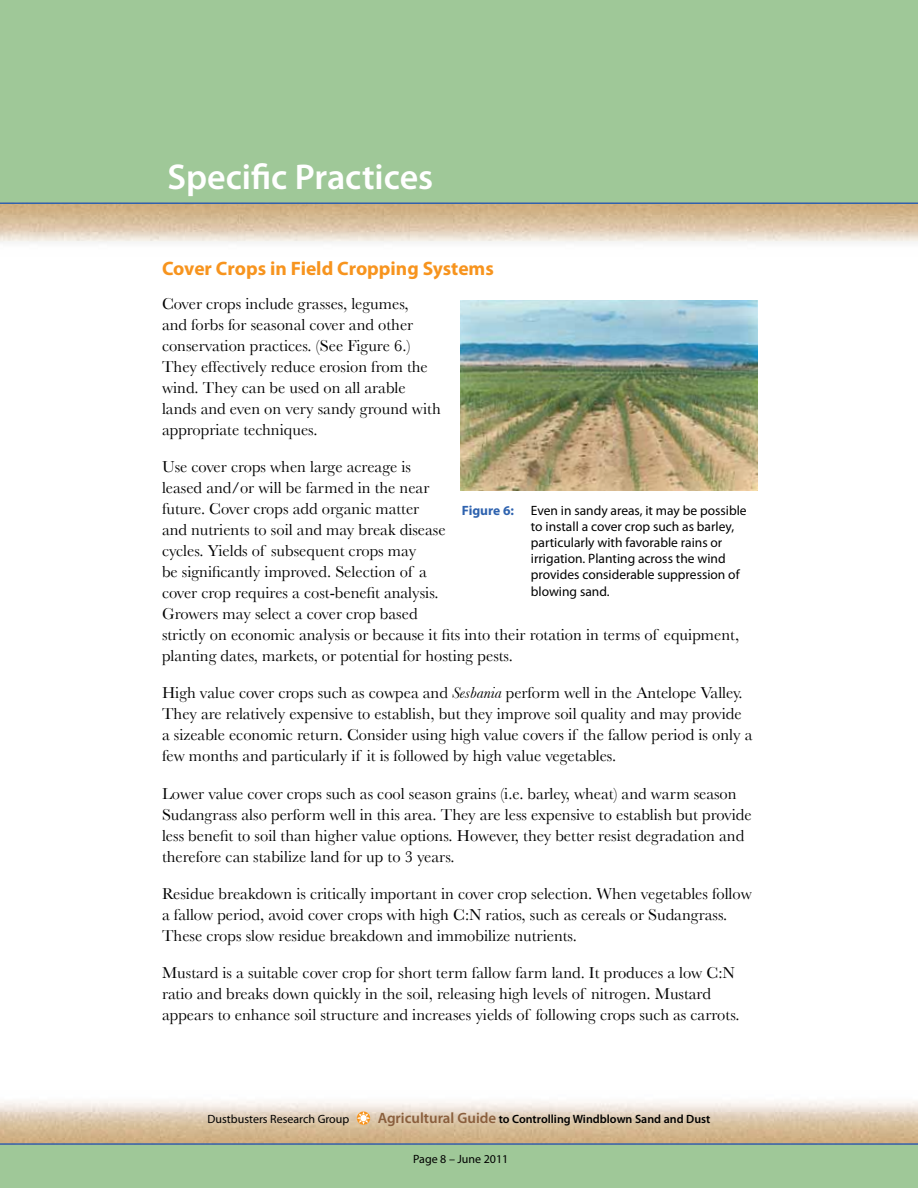
<style>
.page{position:relative;width:918px;height:1188px;background:#fff}
.page>*{position:absolute;margin:0;border:0;box-sizing:border-box;transform-origin:0 0}
.t1{font:600 36px "Myriad Pro";color:#fff}
.t2{font:700 19.5px "Myriad Pro";color:#f7941e}
.t3{font:16.5px/21px "Baskerville";color:#000}
.t4{font:13.5px/16.2px "Myriad Pro";color:#000}
.t5{font:600 12px "Myriad Pro";color:#000}
.t6{font:12px "Myriad Pro";color:#000}
.s1{font-style:italic}
.s2{font-weight:700;color:#2f63af}
.s3{font-size:15px;color:#8a5e3c}
</style>
<div class="page">
<div style="left:0;top:0;width:918px;height:202px;background:#9fc898"></div>
<hr style="left:0;top:202px;width:918px;height:2px;background:#2f63af">
<img style="left:460px;top:300px;width:298px;height:191px">
<svg style="left:357px;top:1111px;width:13px;height:14px"></svg>
<div style="left:0;top:1145px;width:918px;height:43px;background:#9fc898"></div>
<hr style="left:0;top:1143px;width:918px;height:2px;background:#2f63af">
<h1 class="t1" style="left:167px;top:154px;width:267px">Specific Practices</h1>
<p class="t2" style="left:162px;top:255px;width:333px">Cover Crops in Field Cropping Systems</p>
<p class="t3" style="left:162px;top:293px;width:280px">Cover crops include grasses, legumes,<br>and forbs for seasonal cover and other conservation practices. (See Figure 6.)<br>They effectively reduce erosion from the wind. They can be used on all arable lands and even on very sandy ground with appropriate techniques.</p>
<p class="t3" style="left:162px;top:456px;width:579px">Use cover crops when large acreage is<br>leased and/or will be farmed in the near<br>future. Cover crops add organic matter<br>and nutrients to soil and may break disease<br>cycles. Yields of subsequent crops may<br>be significantly improved. Selection of a<br>cover crop requires a cost-benefit analysis.<br>Growers may select a cover crop based<br>strictly on economic analysis or because it fits into their rotation in terms of equipment, planting dates, markets, or potential for hosting pests.</p>
<p class="t3" style="left:162px;top:682px;width:592px">High value cover crops such as cowpea and <span class="s1">Sesbania</span> perform well in the Antelope Valley.<br>They are relatively expensive to establish, but they improve soil quality and may provide a sizeable economic return. Consider using high value covers if the fallow period is only a few months and particularly if it is followed by high value vegetables.</p>
<p class="t3" style="left:162px;top:783px;width:591px">Lower value cover crops such as cool season grains (i.e. barley, wheat) and warm season Sudangrass also perform well in this area. They are less expensive to establish but provide less benefit to soil than higher value options. However, they better resist degradation and therefore can stabilize land for up to 3 years.</p>
<p class="t3" style="left:162px;top:883px;width:591px">Residue breakdown is critically important in cover crop selection. When vegetables follow a fallow period, avoid cover crops with high C:N ratios, such as cereals or Sudangrass.<br>These crops slow residue breakdown and immobilize nutrients.</p>
<p class="t3" style="left:162px;top:962px;width:577px">Mustard is a suitable cover crop for short term fallow farm land. It produces a low C:N ratio and breaks down quickly in the soil, releasing high levels of nitrogen. Mustard appears to enhance soil structure and increases yields of following crops such as carrots.</p>
<p class="t4" style="left:531px;top:502px;width:217px;text-indent:-69px"><span class="s2">Figure 6:</span> Even in sandy areas, it may be possible to install a cover crop such as barley, particularly with favorable rains or irrigation. Planting across the wind provides considerable suppression of blowing sand.</p>
<p class="t6" style="left:208px;top:1112px;width:143px">Dustbusters Research Group</p>
<p class="t5" style="left:378px;top:1112px;width:334px"><span class="s3">Agricultural Guide</span> to Controlling Windblown Sand and Dust</p>
<p class="t6" style="left:413px;top:1152px;width:97px">Page 8 – June 2011</p>
</div>
